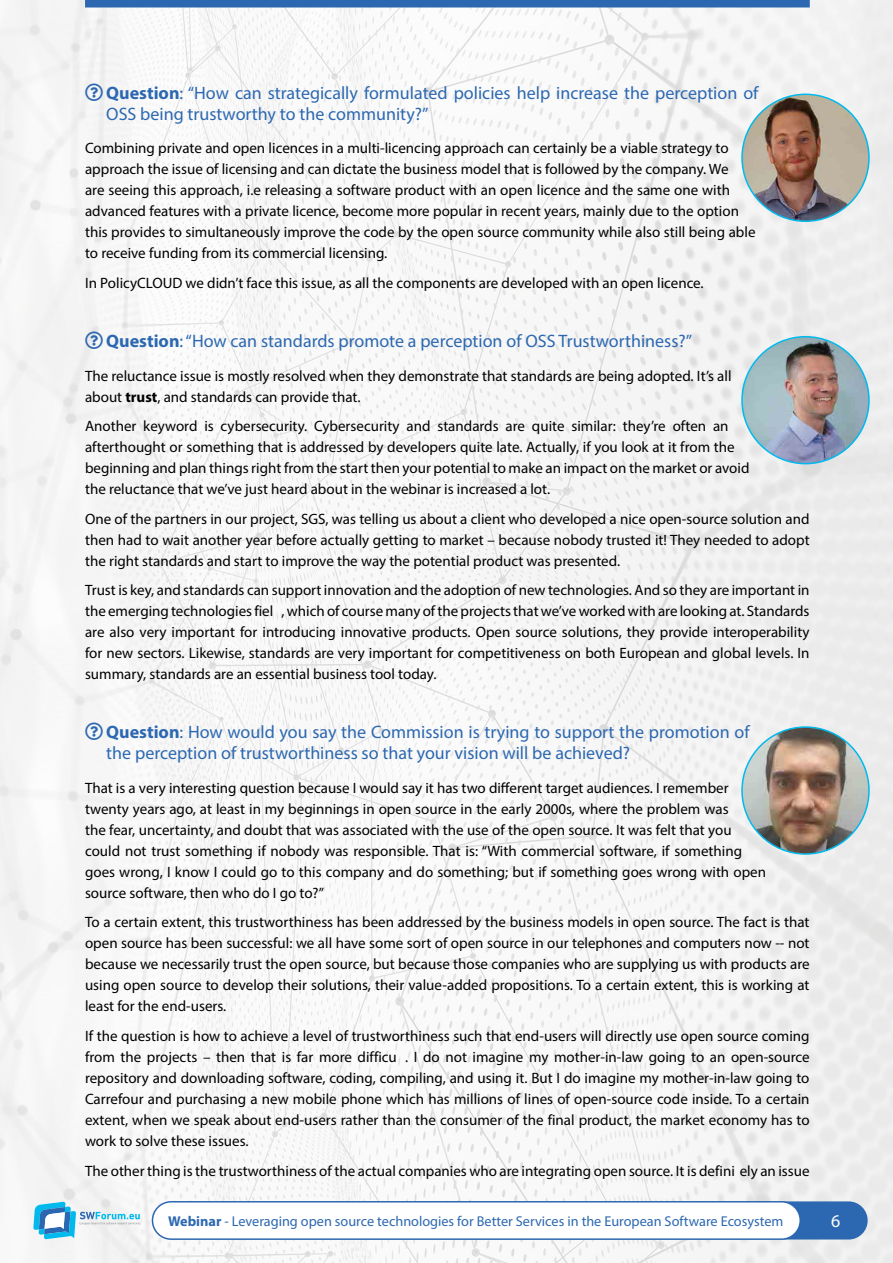
<style>
.page{position:relative;width:893px;height:1263px;background:#fff}
.page>*{position:absolute;margin:0;border:0;box-sizing:border-box;transform-origin:0 0}
.t1{font:18px/21px "Myriad Pro";color:#2c68b1}
.t2{font:18px "Myriad Pro";color:#fff}
.t3{font:15px/21px "Myriad Pro";color:#000}
.t4{font:14.25px "Myriad Pro";color:#2c68b1}
.s1{font-weight:700}
</style>
<div class="page">
<img style="left:0;top:0;width:893px;height:1263px">
<div style="left:85px;top:0;width:725px;height:8px;background:#2c68b1"></div>
<div style="left:768px;top:1202px;width:99px;height:37px;background:#2c68b1;border-radius:18px"></div>
<div style="left:767px;top:1201px;width:101px;height:38px;border:2px solid #2c68b1;border-radius:18px"></div>
<svg style="left:33px;top:1201px;width:107px;height:38px"></svg>
<div style="left:152px;top:1202px;width:648px;height:37px;background:#fff;border-radius:19px"></div>
<div style="left:152px;top:1201px;width:649px;height:39px;border:2px solid #2c68b1;border-radius:19px"></div>
<img style="left:742px;top:94px;width:127px;height:127px;border-radius:63px">
<img style="left:742px;top:727px;width:127px;height:127px;border-radius:63px">
<img style="left:742px;top:337px;width:127px;height:127px;border-radius:63px">
<svg style="left:85px;top:83px;width:18px;height:17px"></svg>
<svg style="left:85px;top:331px;width:18px;height:18px"></svg>
<svg style="left:85px;top:723px;width:18px;height:17px"></svg>
<p class="t1" style="left:106px;top:82px;width:654px"><span class="s1">Question</span>: “How can strategically formulated policies help increase the perception of<br>OSS being trustworthy to the community?”</p>
<p class="t3" style="left:85px;top:138px;width:672px">Combining private and open licences in a multi-licencing approach can certainly be a viable strategy to approach the issue of licensing and can dictate the business model that is followed by the company. We<br>are seeing this approach, i.e releasing a software product with an open licence and the same one with advanced features with a private licence, become more popular in recent years, mainly due to the option this provides to simultaneously improve the code by the open source community while also still being able to receive funding from its commercial licensing.</p>
<p class="t3" style="left:85px;top:272px;width:620px">In PolicyCLOUD we didn’t face this issue, as all the components are developed with an open licence.</p>
<p class="t1" style="left:106px;top:330px;width:587px"><span class="s1">Question</span>: “How can standards promote a perception of OSS Trustworthiness?”</p>
<p class="t3" style="left:85px;top:365px;width:648px">The reluctance issue is mostly resolved when they demonstrate that standards are being adopted. It’s all about <span class="s1">trust</span>, and standards can provide that.</p>
<p class="t3" style="left:85px;top:415px;width:666px">Another keyword is cybersecurity. Cybersecurity and standards are quite similar: they’re often an afterthought or something that is addressed by developers quite late. Actually, if you look at it from the beginning and plan things right from the start then your potential to make an impact on the market or avoid the reluctance that we’ve just heard about in the webinar is increased a lot.</p>
<p class="t3" style="left:85px;top:508px;width:726px;text-align:justify">One of the partners in our project, SGS, was telling us about a client who developed a nice open-source solution and then had to wait another year before actually getting to market – because nobody trusted it! They needed to adopt the right standards and start to improve the way the potential product was presented.</p>
<p class="t3" style="left:85px;top:579px;width:726px;text-align:justify">Trust is key, and standards can support innovation and the adoption of new technologies. And so they are important in the emerging technologies fiel , which of course many of the projects that we’ve worked with are looking at. Standards are also very important for introducing innovative products. Open source solutions, they provide interoperability for new sectors. Likewise, standards are very important for competitiveness on both European and global levels. In summary, standards are an essential business tool today.</p>
<p class="t1" style="left:106px;top:721px;width:645px"><span class="s1">Question</span>: How would you say the Commission is trying to support the promotion of the perception of trustworthiness so that your vision will be achieved?</p>
<p class="t3" style="left:85px;top:777px;width:682px">That is a very interesting question because I would say it has two different target audiences. I remember twenty years ago, at least in my beginnings in open source in the early 2000s, where the problem was<br>the fear, uncertainty, and doubt that was associated with the use of the open source. It was felt that you could not trust something if nobody was responsible. That is: “With commercial software, if something goes wrong, I know I could go to this company and do something; but if something goes wrong with open source software, then who do I go to?”</p>
<p class="t3" style="left:85px;top:912px;width:726px;text-align:justify">To a certain extent, this trustworthiness has been addressed by the business models in open source. The fact is that open source has been successful: we all have some sort of open source in our telephones and computers now -- not because we necessarily trust the open source, but because those companies who are supplying us with products are using open source to develop their solutions, their value-added propositions. To a certain extent, this is working at least for the end-users.</p>
<p class="t3" style="left:85px;top:1025px;width:726px;text-align:justify">If the question is how to achieve a level of trustworthiness such that end-users will directly use open source coming from the projects – then that is far more difficu . I do not imagine my mother-in-law going to an open-source repository and downloading software, coding, compiling, and using it. But I do imagine my mother-in-law going to Carrefour and purchasing a new mobile phone which has millions of lines of open-source code inside. To a certain extent, when we speak about end-users rather than the consumer of the final product, the market economy has to work to solve these issues.</p>
<p class="t3" style="left:85px;top:1160px;width:726px">The other thing is the trustworthiness of the actual companies who are integrating open source. It is defini ely an issue</p>
<p class="t4" style="left:168px;top:1212px;width:617px"><span class="s1">Webinar</span> - Leveraging open source technologies for Better Services in the European Software Ecosystem</p>
<p class="t2" style="left:831px;top:1210px;width:11px">6</p>
</div>
